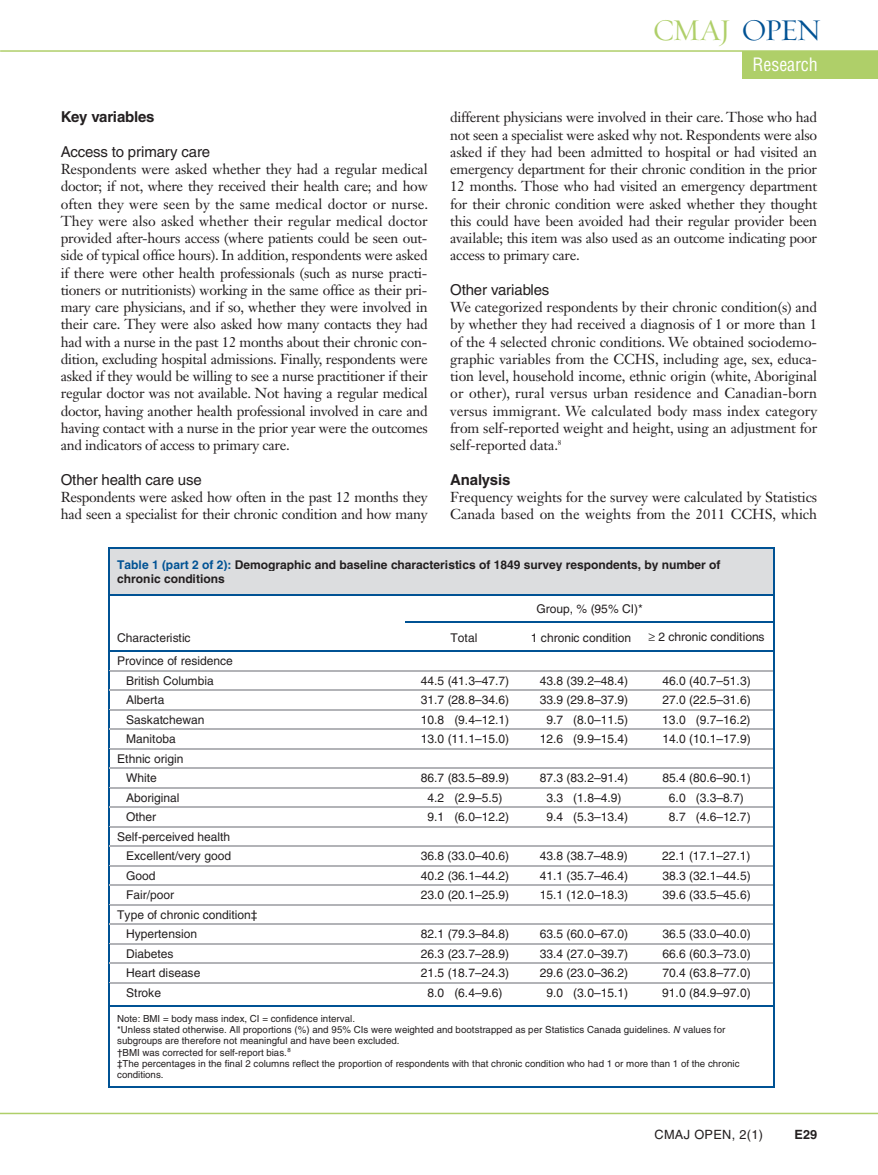
<style>
.page{position:relative;width:878px;height:1175px;background:#fff}
.page>*{position:absolute;margin:0;border:0;box-sizing:border-box;transform-origin:0 0}
.t1{font:30.75px "Requiem Display HTF Roman";letter-spacing:-.08em;color:#afcf69}
.t2{font:condensed 18px "Helvetica LT Std";color:#fff}
.t3{font:15px "Helvetica LT Std";letter-spacing:-.01em;color:#231f20}
.t4{font:700 15px "Helvetica LT Std";letter-spacing:-.01em;color:#231f20}
.t5{font:14.25px/17.2px "Janson Text LT Std";letter-spacing:-.02em;color:#231f20;text-align:justify}
.t6{font:12.75px "Helvetica LT Std";letter-spacing:.025em;color:#231f20}
.t7{font:700 12.75px "Helvetica LT Std";color:#231f20}
.t8{font:12px/19.5px "Helvetica LT Std";color:#231f20}
.t9{font:700 12px/14.4px "Helvetica LT Std";color:#231f20}
.t10{font:9.75px/11.2px "Helvetica LT Std";color:#231f20}
.s1{color:#005294}
.s2{font-style:italic}
</style>
<div class="page">
<hr style="left:0;top:1112px;width:878px;height:2px;background:#afcf69">
<div style="left:742px;top:51px;width:136px;height:27px;background:#afcf69"></div>
<hr style="left:0;top:50px;width:878px;height:2px;background:#afcf69">
<svg style="left:108px;top:547px;width:666px;height:459px"></svg>
<hr style="left:108px;top:1006px;width:2px;height:80px;background:#005294">
<hr style="left:110px;top:1086px;width:663px;height:1px;background:#005294">
<hr style="left:773px;top:1006px;width:1px;height:80px;background:#005294">
<h1 class="t1" style="left:652px;top:12px;width:170px">CMAJ <span class="s1">OPEN</span></h1>
<p class="t2" style="left:752px;top:57px;width:67px">Research</p>
<p class="t4" style="left:61px;top:111px;width:95px">Key variables</p>
<p class="t3" style="left:61px;top:146px;width:151px">Access to primary care</p>
<p class="t5" style="left:61px;top:162px;width:369px">Respondents were asked whether they had a regular medical doctor; if not, where they received their health care; and how often they were seen by the same medical doctor or nurse.<br>They were also asked whether their regular medical doctor provided after-hours access (where patients could be seen out&shy;side of typical office hours). In addition, respondents were asked if there were other health professionals (such as nurse practi&shy;tioners or nutritionists) working in the same office as their pri&shy;mary care physicians, and if so, whether they were involved in their care. They were also asked how many contacts they had had with a nurse in the past 12 months about their chronic con&shy;dition, excluding hospital admissions. Finally, respondents were asked if they would be willing to see a nurse practitioner if their regular doctor was not available. Not having a regular medical doctor, having another health professional involved in care and having contact with a nurse in the prior year were the outcomes and indicators of access to primary care.</p>
<p class="t3" style="left:61px;top:474px;width:142px">Other health care use</p>
<p class="t5" style="left:61px;top:490px;width:368px">Respondents were asked how often in the past 12 months they had seen a specialist for their chronic condition and how many</p>
<p class="t5" style="left:450px;top:110px;width:368px">different physicians were involved in their care. Those who had not seen a specialist were asked why not. Respondents were also asked if they had been admitted to hospital or had visited an emergency department for their chronic condition in the prior 12 months. Those who had visited an emergency department for their chronic condition were asked whether they thought this could have been avoided had their regular provider been available; this item was also used as an outcome indicating poor access to primary care.</p>
<p class="t3" style="left:450px;top:284px;width:101px">Other variables</p>
<p class="t5" style="left:450px;top:300px;width:368px">We categorized respondents by their chronic condition(s) and by whether they had received a diagnosis of 1 or more than 1 of the 4 selected chronic conditions. We obtained sociodemo&shy;graphic variables from the CCHS, including age, sex, educa&shy;tion level, household income, ethnic origin (white, Aboriginal or other), rural versus urban residence and Canadian-born versus immigrant. We calculated body mass index category from self-reported weight and height, using an adjustment for self-reported data.<sup>8</sup></p>
<p class="t4" style="left:450px;top:474px;width:62px">Analysis</p>
<p class="t5" style="left:450px;top:490px;width:368px">Frequency weights for the survey were calculated by Statistics<br>Canada based on the weights from the 2011 CCHS, which</p>
<p class="t9" style="left:117px;top:558px;width:605px"><span class="s1">Table 1 (part 2 of 2):</span> Demographic and baseline characteristics of 1849 survey respondents, by number of chronic conditions</p>
<p class="t8" style="left:117px;top:629px;width:75px">Characteristic</p>
<p class="t8" style="left:126px;top:652px;width:108px;text-indent:-9px">Province of residence<br>British Columbia</p>
<p class="t8" style="left:536px;top:600px;width:108px">Group, % (95% CI)*</p>
<p class="t8" style="left:450px;top:629px;width:28px">Total</p>
<p class="t8" style="left:531px;top:629px;width:102px">1 chronic condition</p>
<p class="t8" style="left:648px;top:628px;width:118px">≥ 2 chronic conditions</p>
<p class="t8" style="left:421px;top:672px;width:90px">44.5 (41.3–47.7)</p>
<p class="t8" style="left:539px;top:672px;width:90px">43.8 (39.2–48.4)</p>
<p class="t8" style="left:662px;top:672px;width:90px">46.0 (40.7–51.3)</p>
<p class="t8" style="left:126px;top:691px;width:40px">Alberta</p>
<p class="t8" style="left:421px;top:691px;width:90px">31.7 (28.8–34.6)</p>
<p class="t8" style="left:539px;top:691px;width:90px">33.9 (29.8–37.9)</p>
<p class="t8" style="left:662px;top:691px;width:90px">27.0 (22.5–31.6)</p>
<p class="t8" style="left:126px;top:711px;width:80px">Saskatchewan</p>
<p class="t8" style="left:421px;top:711px;width:90px">10.8 (9.4–12.1)</p>
<p class="t8" style="left:546px;top:711px;width:83px">9.7 (8.0–11.5)</p>
<p class="t8" style="left:662px;top:711px;width:90px">13.0 (9.7–16.2)</p>
<p class="t8" style="left:126px;top:730px;width:51px">Manitoba</p>
<p class="t8" style="left:421px;top:730px;width:90px">13.0 (11.1–15.0)</p>
<p class="t8" style="left:539px;top:730px;width:90px">12.6 (9.9–15.4)</p>
<p class="t8" style="left:662px;top:730px;width:90px">14.0 (10.1–17.9)</p>
<p class="t8" style="left:126px;top:750px;width:59px;text-indent:-9px">Ethnic origin<br>White</p>
<p class="t8" style="left:421px;top:769px;width:90px">86.7 (83.5–89.9)</p>
<p class="t8" style="left:539px;top:769px;width:90px">87.3 (83.2–91.4)</p>
<p class="t8" style="left:662px;top:769px;width:90px">85.4 (80.6–90.1)</p>
<p class="t8" style="left:126px;top:789px;width:55px">Aboriginal</p>
<p class="t8" style="left:427px;top:789px;width:76px">4.2 (2.9–5.5)</p>
<p class="t8" style="left:546px;top:789px;width:76px">3.3 (1.8–4.9)</p>
<p class="t8" style="left:669px;top:789px;width:76px">6.0 (3.3–8.7)</p>
<p class="t8" style="left:126px;top:808px;width:32px">Other</p>
<p class="t8" style="left:427px;top:808px;width:83px">9.1 (6.0–12.2)</p>
<p class="t8" style="left:546px;top:808px;width:83px">9.4 (5.3–13.4)</p>
<p class="t8" style="left:669px;top:808px;width:83px">8.7 (4.6–12.7)</p>
<p class="t8" style="left:117px;top:828px;width:115px;text-align:right">Self-perceived health<br>Excellent/very good</p>
<p class="t8" style="left:421px;top:847px;width:90px">36.8 (33.0–40.6)</p>
<p class="t8" style="left:539px;top:847px;width:90px">43.8 (38.7–48.9)</p>
<p class="t8" style="left:662px;top:847px;width:90px">22.1 (17.1–27.1)</p>
<p class="t8" style="left:126px;top:866px;width:31px">Good</p>
<p class="t8" style="left:421px;top:866px;width:90px">40.2 (36.1–44.2)</p>
<p class="t8" style="left:539px;top:866px;width:90px">41.1 (35.7–46.4)</p>
<p class="t8" style="left:662px;top:866px;width:90px">38.3 (32.1–44.5)</p>
<p class="t8" style="left:126px;top:886px;width:50px">Fair/poor</p>
<p class="t8" style="left:421px;top:886px;width:90px">23.0 (20.1–25.9)</p>
<p class="t8" style="left:539px;top:886px;width:90px">15.1 (12.0–18.3)</p>
<p class="t8" style="left:662px;top:886px;width:90px">39.6 (33.5–45.6)</p>
<p class="t8" style="left:126px;top:906px;width:133px;text-indent:-9px">Type of chronic condition‡<br>Hypertension</p>
<p class="t8" style="left:421px;top:925px;width:90px">82.1 (79.3–84.8)</p>
<p class="t8" style="left:539px;top:925px;width:90px">63.5 (60.0–67.0)</p>
<p class="t8" style="left:662px;top:925px;width:90px">36.5 (33.0–40.0)</p>
<p class="t8" style="left:126px;top:945px;width:49px">Diabetes</p>
<p class="t8" style="left:421px;top:945px;width:90px">26.3 (23.7–28.9)</p>
<p class="t8" style="left:539px;top:945px;width:90px">33.4 (27.0–39.7)</p>
<p class="t8" style="left:662px;top:945px;width:90px">66.6 (60.3–73.0)</p>
<p class="t8" style="left:126px;top:964px;width:76px">Heart disease</p>
<p class="t8" style="left:421px;top:964px;width:90px">21.5 (18.7–24.3)</p>
<p class="t8" style="left:539px;top:964px;width:90px">29.6 (23.0–36.2)</p>
<p class="t8" style="left:662px;top:964px;width:90px">70.4 (63.8–77.0)</p>
<p class="t8" style="left:126px;top:983px;width:36px">Stroke</p>
<p class="t8" style="left:427px;top:983px;width:76px">8.0 (6.4–9.6)</p>
<p class="t8" style="left:546px;top:983px;width:83px">9.0 (3.0–15.1)</p>
<p class="t8" style="left:662px;top:983px;width:90px">91.0 (84.9–97.0)</p>
<p class="t10" style="left:117px;top:1013px;width:624px">Note: BMI = body mass index, CI = confidence interval.<br>*Unless stated otherwise. All proportions (%) and 95% CIs were weighted and bootstrapped as per Statistics Canada guidelines. <span class="s2">N</span> values for subgroups are therefore not meaningful and have been excluded.<br>†BMI was corrected for self-report bias.<sup>8<br></sup>‡The percentages in the final 2 columns reflect the proportion of respondents with that chronic condition who had 1 or more than 1 of the chronic conditions.</p>
<p class="t6" style="left:654px;top:1130px;width:110px">CMAJ OPEN, 2(1)</p>
<p class="t7" style="left:794px;top:1130px;width:24px">E29</p>
</div>
